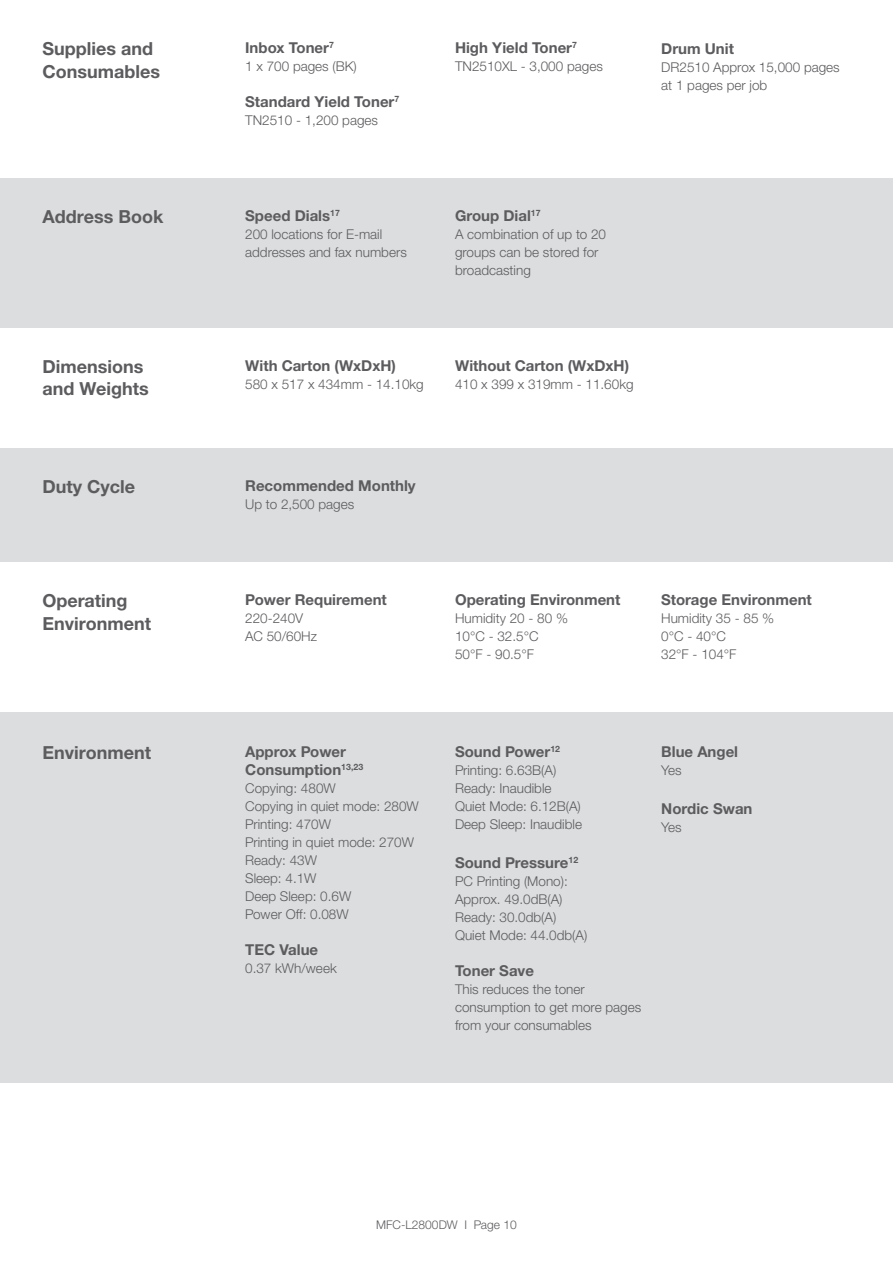
<style>
.page{position:relative;width:893px;height:1263px;background:#fff}
.page>*{position:absolute;margin:0;border:0;box-sizing:border-box;transform-origin:0 0}
.Body{font:700 18px/22.5px "Helvetica Neue LTW1 G";color:#5c5c5f}
.Body-2{font:700 15px/18px "Helvetica Neue LTW1 G";color:#5c5c5f}
.Body-3{font:300 13.5px/18px "Helvetica Neue LTW1 G";color:#5c5c5f}
.Body-4{font:300 12px "Helvetica Neue LTW1 G";color:#5c5c5f}
</style>
<div class="page">
<div style="left:0;top:178px;width:893px;height:150px;background:#dcdddf"></div>
<div style="left:0;top:712px;width:893px;height:371px;background:#dcdddf"></div>
<div style="left:0;top:449px;width:893px;height:113px;background:#dcdddf"></div>
<p class="Body" style="left:43px;top:38px;width:119px">Supplies and<br>Consumables</p>
<p class="Body-2" style="left:245px;top:39px;width:90px">Inbox Toner<sup>7</sup></p>
<p class="Body-3" style="left:245px;top:57px;width:113px">1 x 700 pages (BK)</p>
<p class="Body-2" style="left:245px;top:93px;width:156px">Standard Yield Toner<sup>7</sup></p>
<p class="Body-3" style="left:245px;top:111px;width:134px">TN2510 - 1,200 pages</p>
<p class="Body" style="left:43px;top:205px;width:122px">Address Book</p>
<p class="Body-2" style="left:245px;top:207px;width:96px">Speed Dials<sup>17</sup></p>
<p class="Body-3" style="left:245px;top:225px;width:139px">200 locations for E-mail</p>
<p class="Body-3" style="left:245px;top:243px;width:163px">addresses and fax numbers</p>
<p class="Body-2" style="left:455px;top:39px;width:124px">High Yield Toner<sup>7</sup></p>
<p class="Body-3" style="left:455px;top:57px;width:149px">TN2510XL - 3,000 pages</p>
<p class="Body-2" style="left:455px;top:207px;width:87px">Group Dial<sup>17</sup></p>
<p class="Body-3" style="left:455px;top:225px;width:153px">A combination of up to 20</p>
<p class="Body-3" style="left:455px;top:243px;width:145px">groups can be stored for broadcasting</p>
<p class="Body-2" style="left:661px;top:39px;width:74px">Drum Unit</p>
<p class="Body-3" style="left:661px;top:58px;width:180px">DR2510 Approx 15,000 pages at 1 pages per job</p>
<p class="Body" style="left:43px;top:355px;width:108px">Dimensions and Weights</p>
<p class="Body-2" style="left:245px;top:356px;width:152px">With Carton (WxDxH)</p>
<p class="Body-3" style="left:245px;top:375px;width:180px">580 x 517 x 434mm - 14.10kg</p>
<p class="Body-2" style="left:455px;top:356px;width:176px">Without Carton (WxDxH)</p>
<p class="Body-3" style="left:455px;top:375px;width:180px">410 x 399 x 319mm - 11.60kg</p>
<p class="Body" style="left:43px;top:475px;width:94px">Duty Cycle</p>
<p class="Body-2" style="left:245px;top:477px;width:172px">Recommended Monthly</p>
<p class="Body-3" style="left:245px;top:495px;width:111px">Up to 2,500 pages</p>
<p class="Body" style="left:43px;top:589px;width:110px">Operating<br>Environment</p>
<p class="Body-2" style="left:245px;top:591px;width:143px">Power Requirement</p>
<p class="Body-3" style="left:245px;top:609px;width:60px">220-240V</p>
<p class="Body-3" style="left:245px;top:627px;width:73px">AC 50/60Hz</p>
<p class="Body-2" style="left:455px;top:590px;width:167px">Operating Environment</p>
<p class="Body-3" style="left:455px;top:609px;width:115px">Humidity 20 - 80 %</p>
<p class="Body-3" style="left:455px;top:627px;width:85px">10°C - 32.5°C</p>
<p class="Body-3" style="left:455px;top:645px;width:81px">50°F - 90.5°F</p>
<p class="Body-2" style="left:661px;top:590px;width:152px">Storage Environment</p>
<p class="Body-3" style="left:661px;top:609px;width:115px">Humidity 35 - 85 %</p>
<p class="Body-3" style="left:661px;top:627px;width:66px">0°C - 40°C</p>
<p class="Body-3" style="left:661px;top:645px;width:77px">32°F - 104°F</p>
<p class="Body" style="left:43px;top:741px;width:110px">Environment</p>
<p class="Body-2" style="left:245px;top:742px;width:119px">Approx Power<br>Consumption<sup>13,23</sup></p>
<p class="Body-3" style="left:245px;top:779px;width:92px">Copying: 480W</p>
<p class="Body-3" style="left:245px;top:797px;width:175px">Copying in quiet mode: 280W</p>
<p class="Body-3" style="left:245px;top:815px;width:87px">Printing: 470W</p>
<p class="Body-3" style="left:245px;top:833px;width:170px">Printing in quiet mode: 270W</p>
<p class="Body-3" style="left:245px;top:851px;width:73px">Ready: 43W</p>
<p class="Body-3" style="left:245px;top:869px;width:73px">Sleep: 4.1W</p>
<p class="Body-3" style="left:245px;top:887px;width:108px">Deep Sleep: 0.6W</p>
<p class="Body-3" style="left:245px;top:905px;width:105px">Power Off: 0.08W</p>
<p class="Body-2" style="left:245px;top:940px;width:75px">TEC Value</p>
<p class="Body-3" style="left:245px;top:959px;width:93px">0.37 kWh/week</p>
<p class="Body-2" style="left:455px;top:742px;width:107px">Sound Power<sup>12</sup></p>
<p class="Body-3" style="left:455px;top:761px;width:103px">Printing: 6.63B(A)</p>
<p class="Body-3" style="left:455px;top:779px;width:98px">Ready: Inaudible</p>
<p class="Body-3" style="left:455px;top:797px;width:127px">Quiet Mode: 6.12B(A)</p>
<p class="Body-3" style="left:455px;top:815px;width:129px">Deep Sleep: Inaudible</p>
<p class="Body-2" style="left:455px;top:853px;width:125px">Sound Pressure<sup>12</sup></p>
<p class="Body-3" style="left:455px;top:872px;width:114px">PC Printing (Mono):</p>
<p class="Body-3" style="left:455px;top:890px;width:109px">Approx. 49.0dB(A)</p>
<p class="Body-3" style="left:455px;top:908px;width:103px">Ready: 30.0db(A)</p>
<p class="Body-3" style="left:455px;top:926px;width:134px">Quiet Mode: 44.0db(A)</p>
<p class="Body-2" style="left:455px;top:961px;width:81px">Toner Save</p>
<p class="Body-3" style="left:455px;top:980px;width:188px">This reduces the toner consumption to get more pages from your consumables</p>
<p class="Body-2" style="left:661px;top:742px;width:78px">Blue Angel</p>
<p class="Body-3" style="left:661px;top:761px;width:22px">Yes</p>
<p class="Body-2" style="left:661px;top:799px;width:93px">Nordic Swan</p>
<p class="Body-3" style="left:661px;top:818px;width:22px">Yes</p>
<p class="Body-4" style="left:376px;top:1217px;width:142px">MFC-L2800DW I Page 10</p>
</div>
